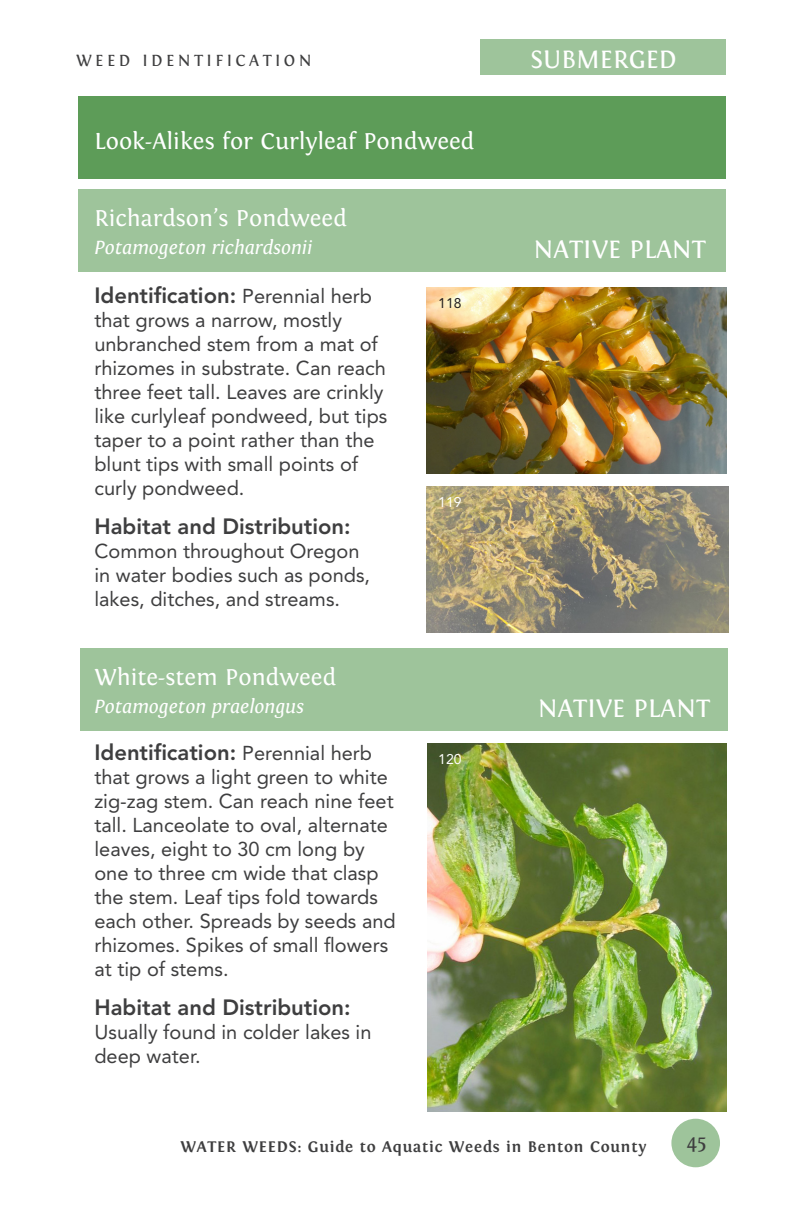
<style>
.page{position:relative;width:792px;height:1224px;background:#fff}
.page>*{position:absolute;margin:0;border:0;box-sizing:border-box;transform-origin:0 0}
.t1{font:26.4px "Fontin";color:#fff}
.Plant_name_-_frutige{font:24px "Fontin";color:#fff}
.Body_Text{font:800 22px "Avenir LT Std";color:#3e3e3f}
.t2{font:21.6px "Fontin";color:#3e3e3f}
.Body_Text-2{font:20px/24px "Avenir LT Std";color:#3e3e3f}
.Plant_name_-_frutige-2{font:italic 20px "Fontin";color:#fff}
.t3{font:17px "Fontin";letter-spacing:.2em;color:#3e3e3f}
.t4{font:700 16px "Fontin";letter-spacing:.05em;color:#3e3e3f}
.bullet{font:14px "Avenir LT Std";color:#fff}
.bullet-2{font:14px "Avenir LT Std";color:#231f20}
.s1{font-weight:400;font-size:20px}
</style>
<div class="page">
<div style="left:78px;top:96px;width:648px;height:83px;background:#5d9c58"></div>
<div style="left:481px;top:40px;width:245px;height:35px;background:#9ec49b"></div>
<div style="left:671px;top:1119px;width:49px;height:48px;background:#9ec49b;border-radius:50%"></div>
<div style="left:78px;top:189px;width:648px;height:83px;background:#9ec49b"></div>
<img style="left:426px;top:288px;width:300px;height:186px">
<img style="left:426px;top:487px;width:302px;height:145px">
<div style="left:80px;top:648px;width:648px;height:83px;background:#9ec49b"></div>
<img style="left:427px;top:743px;width:300px;height:368px">
<p class="t3" style="left:76px;top:51px;width:237px">WEED IDENTIFICATION</p>
<p class="Plant_name_-_frutige" style="left:94px;top:128px;width:381px">Look-Alikes for Curlyleaf Pondweed</p>
<p class="Plant_name_-_frutige" style="left:94px;top:205px;width:254px">Richardson’s Pondweed</p>
<p class="Plant_name_-_frutige-2" style="left:94px;top:236px;width:220px">Potamogeton richardsonii</p>
<p class="Body_Text" style="left:94px;top:282px;width:279px">Identification: <span class="s1">Perennial herb</span></p>
<p class="Body_Text-2" style="left:94px;top:308px;width:295px">that grows a narrow, mostly unbranched stem from a mat of rhizomes in substrate. Can reach three feet tall. Leaves are crinkly like curlyleaf pondweed, but tips taper to a point rather than the blunt tips with small points of curly pondweed.</p>
<p class="Body_Text" style="left:94px;top:513px;width:258px">Habitat and Distribution:</p>
<p class="Body_Text-2" style="left:94px;top:539px;width:277px">Common throughout Oregon in water bodies such as ponds, lakes, ditches, and streams.</p>
<p class="Plant_name_-_frutige" style="left:94px;top:664px;width:243px">White-stem Pondweed</p>
<p class="Plant_name_-_frutige-2" style="left:94px;top:695px;width:211px">Potamogeton praelongus</p>
<p class="Body_Text" style="left:94px;top:739px;width:279px">Identification: <span class="s1">Perennial herb</span></p>
<p class="Body_Text-2" style="left:94px;top:765px;width:303px">that grows a light green to white zig-zag stem. Can reach nine feet tall. Lanceolate to oval, alternate leaves, eight to 30 cm long by one to three cm wide that clasp the stem. Leaf tips fold towards each other. Spreads by seeds and rhizomes. Spikes of small flowers at tip of stems.</p>
<p class="Body_Text" style="left:94px;top:995px;width:258px">Habitat and Distribution:</p>
<p class="Body_Text-2" style="left:94px;top:1021px;width:279px">Usually found in colder lakes in deep water.</p>
<p class="bullet-2" style="left:438px;top:295px;width:25px">118</p>
<p class="bullet" style="left:438px;top:494px;width:25px">119</p>
<p class="bullet" style="left:438px;top:751px;width:25px">120</p>
<h1 class="t1" style="left:530px;top:44px;width:148px">SUBMERGED</h1>
<p class="t1" style="left:534px;top:235px;width:174px">NATIVE PLANT</p>
<p class="t1" style="left:538px;top:694px;width:174px">NATIVE PLANT</p>
<p class="t4" style="left:181px;top:1138px;width:467px">WATER WEEDS: Guide to Aquatic Weeds in Benton County</p>
<p class="t2" style="left:687px;top:1131px;width:22px">45</p>
</div>
